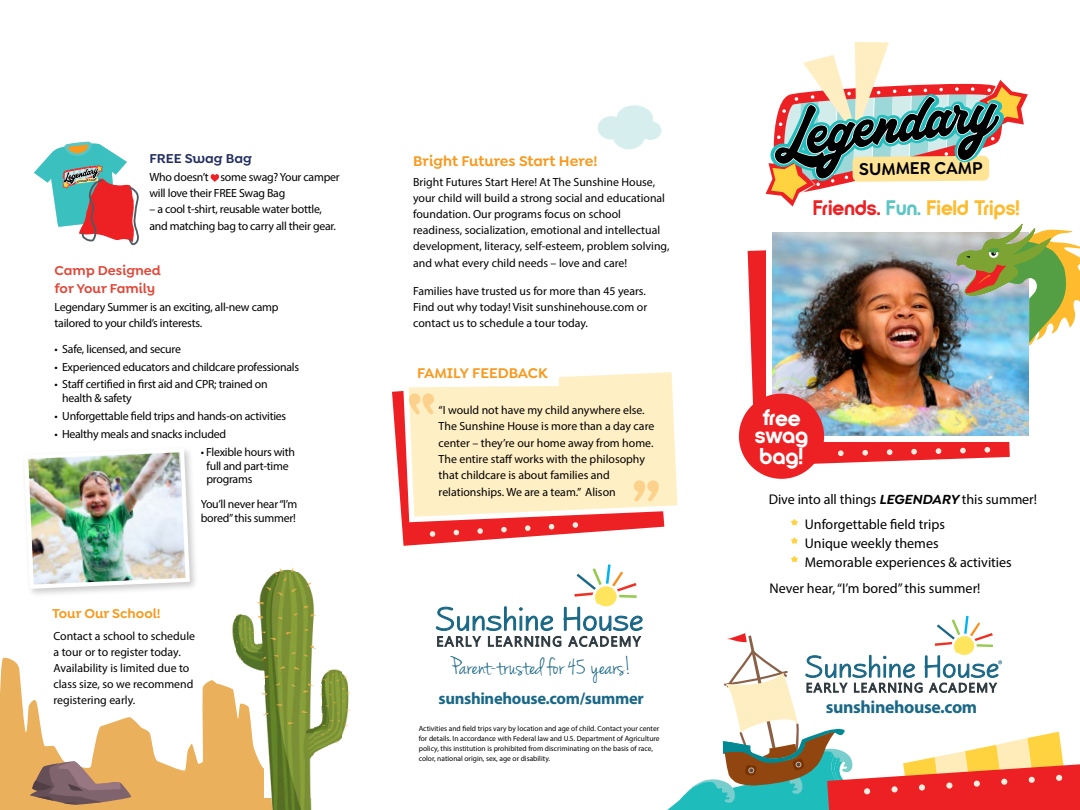
<style>
.page{position:relative;width:1080px;height:810px;background:#fff}
.page>*{position:absolute;margin:0;border:0;box-sizing:border-box;transform-origin:0 0}
.t1{font:600 69.5px "Goldplay Alt";color:#f8991d}
.t2{font:25.75px "Jenna Sue";color:#1a6887}
.t3{font:700 22.75px/17.4px "Nordique Pro";color:#fff;text-align:center}
.t4{font:700 21px "Nordique Pro";color:#fdbb2d}
.t5{font:600 18.12px "Goldplay";color:#000;scale:.94 1}
.t6{font:700 17.75px "Myriad Pro";letter-spacing:-.02em;color:#1a6887}
.t7{font:700 16.62px "Myriad Pro";letter-spacing:-.02em;color:#1a6887}
.t8{font:600 15px "Goldplay Alt";color:#f8991d}
.t9{font:14.12px/19.2px "Myriad Pro";color:#000}
.t10{font:600 13.75px/17.5px "Goldplay Alt";color:#df493a}
.t11{font:600 13.75px "Goldplay Alt";color:#f8991d}
.t12{font:600 13.75px "Goldplay Alt";color:#232f62}
.t13{font:11.88px/16.2px "Myriad Pro";letter-spacing:-.005em;color:#000}
.t14{font:7.5px/10px "Myriad Pro";color:#000}
.t15{font:600 2.88px "Goldplay";color:#000;scale:.94 1}
.s1{color:#ed2124}
.s2{color:#5bc5c5}
.s3{font-family:"Goldplay Alt";font-weight:600;font-style:italic}
</style>
<div class="page">
<svg style="left:598px;top:105px;width:63px;height:44px"></svg>
<svg style="left:392px;top:391px;width:272px;height:155px"></svg>
<svg style="left:549px;top:525px;width:6px;height:5px"></svg>
<svg style="left:501px;top:527px;width:6px;height:6px"></svg>
<svg style="left:525px;top:525px;width:6px;height:6px"></svg>
<svg style="left:477px;top:528px;width:6px;height:6px"></svg>
<svg style="left:453px;top:530px;width:6px;height:5px"></svg>
<svg style="left:430px;top:531px;width:6px;height:6px"></svg>
<svg style="left:572px;top:525px;width:6px;height:3px"></svg>
<svg style="left:0;top:657px;width:271px;height:153px"></svg>
<svg style="left:748px;top:250px;width:262px;height:214px;background:#ef4447"></svg>
<div style="left:766px;top:221px;width:279px;height:221px;background:#fff"></div>
<img style="left:772px;top:232px;width:257px;height:204px">
<svg style="left:738px;top:393px;width:87px;height:86px;background:#ec494b"></svg>
<svg style="left:435px;top:564px;width:208px;height:83px"></svg>
<div style="left:595px;top:587px;width:22px;height:19px;background:#ffe55e;border-radius:50%"></div>
<img style="left:949px;top:231px;width:131px;height:115px">
<svg style="left:791px;top:519px;width:7px;height:6px"></svg>
<svg style="left:791px;top:537px;width:7px;height:7px"></svg>
<svg style="left:791px;top:556px;width:7px;height:6px"></svg>
<svg style="left:766px;top:42px;width:262px;height:164px"></svg>
<svg style="left:960px;top:448px;width:6px;height:6px"></svg>
<svg style="left:911px;top:449px;width:6px;height:6px"></svg>
<svg style="left:936px;top:448px;width:6px;height:6px"></svg>
<svg style="left:887px;top:449px;width:6px;height:6px"></svg>
<svg style="left:862px;top:450px;width:6px;height:6px"></svg>
<svg style="left:838px;top:450px;width:6px;height:6px"></svg>
<svg style="left:984px;top:447px;width:6px;height:6px"></svg>
<svg style="left:400px;top:372px;width:278px;height:153px;background:#fde0bc"></svg>
<svg style="left:29px;top:760px;width:103px;height:45px;background:#aa8368"></svg>
<img style="left:271px;top:797px;width:41px;height:13px">
<img style="left:264px;top:572px;width:43px;height:225px">
<img style="left:307px;top:581px;width:7px;height:216px">
<img style="left:314px;top:713px;width:15px;height:41px">
<img style="left:329px;top:668px;width:14px;height:78px">
<img style="left:343px;top:674px;width:7px;height:61px">
<svg style="left:257px;top:713px;width:7px;height:7px"></svg>
<img style="left:321px;top:670px;width:8px;height:43px">
<img style="left:320px;top:684px;width:2px;height:22px">
<svg style="left:257px;top:691px;width:7px;height:8px"></svg>
<img style="left:257px;top:585px;width:7px;height:100px">
<img style="left:243px;top:614px;width:14px;height:56px">
<img style="left:235px;top:614px;width:8px;height:49px">
<img style="left:231px;top:614px;width:5px;height:42px">
<img style="left:275px;top:568px;width:22px;height:4px">
<svg style="left:667px;top:616px;width:413px;height:194px"></svg>
<svg style="left:211px;top:174px;width:8px;height:8px"></svg>
<svg style="left:34px;top:142px;width:105px;height:104px"></svg>
<div style="left:21px;top:445px;width:178px;height:153px;background:#000;opacity:.21"></div>
<img style="left:22px;top:446px;width:170px;height:145px">
<svg style="left:400px;top:372px;width:159px;height:15px"></svg>
<svg style="left:409px;top:393px;width:25px;height:22px"></svg>
<p class="t15" style="left:77px;top:180px;width:23px;rotate:-7deg">SUMMER CAMP</p>
<p class="t12" style="left:149px;top:150px;width:104px">FREE Swag Bag</p>
<p class="t13" style="left:149px;top:169px;width:192px">Who doesn’t some swag? Your camper will love their FREE Swag Bag</p>
<p class="t13" style="left:149px;top:201px;width:188px">– a cool t-shirt, reusable water bottle, and matching bag to carry all their gear.</p>
<p class="t10" style="left:55px;top:262px;width:108px">Camp Designed for Your Family</p>
<p class="t13" style="left:55px;top:298px;width:226px">Legendary Summer is an exciting, all-new camp tailored to your child’s interests.</p>
<p class="t13" style="left:55px;top:341px;width:128px">• Safe, licensed, and secure</p>
<p class="t13" style="left:55px;top:358px;width:246px">• Experienced educators and childcare professionals</p>
<p class="t13" style="left:62px;top:377px;width:207px;line-height:13.8px;text-indent:-8px">• Staff certified in first aid and CPR; trained on health &amp; safety</p>
<p class="t13" style="left:55px;top:408px;width:233px">• Unforgettable field trips and hands-on activities</p>
<p class="t13" style="left:55px;top:426px;width:173px">• Healthy meals and snacks included</p>
<p class="t13" style="left:206px;top:445px;width:90px;line-height:13.8px;text-indent:-6px">• Flexible hours with full and part-time programs</p>
<p class="t13" style="left:201px;top:497px;width:98px;line-height:13.8px">You’ll never hear “I’m bored” this summer!</p>
<p class="t11" style="left:52px;top:605px;width:110px">Tour Our School!</p>
<p class="t13" style="left:54px;top:627px;width:143px">Contact a school to schedule a tour or to register today.<br>Availability is limited due to class size, so we recommend registering early.</p>
<p class="t8" style="left:413px;top:151px;width:186px">Bright Futures Start Here!</p>
<p class="t13" style="left:413px;top:173px;width:258px">Bright Futures Start Here! At The Sunshine House, your child will build a strong social and educational foundation. Our programs focus on school readiness, socialization, emotional and intellectual development, literacy, self-esteem, problem solving, and what every child needs – love and care!</p>
<p class="t13" style="left:413px;top:283px;width:236px;text-align:justify">Families have trusted us for more than 45 years.<br>Find out why today! Visit sunshinehouse.com or contact us to schedule a tour today.</p>
<p class="t8" style="left:417px;top:364px;width:132px">FAMILY FEEDBACK</p>
<p class="t13" style="left:439px;top:402px;width:217px">“I would not have my child anywhere else.<br>The Sunshine House is more than a day care center – they’re our home away from home.<br>The entire staff works with the philosophy that childcare is about families and</p>
<p class="t13" style="left:439px;top:484px;width:179px">relationships. We are a team.” Alison</p>
<h1 class="t1" style="left:661px;top:519px;width:32px;rotate:-180deg">“</h1>
<h2 class="t2" style="left:451px;top:652px;width:182px">Parent-trusted for 45 years!</h2>
<h3 class="t7" style="left:439px;top:687px;width:207px">sunshinehouse.com/summer</h3>
<p class="t14" style="left:419px;top:724px;width:242px">Activities and field trips vary by location and age of child. Contact your center for details. In accordance with Federal law and U.S. Department of Agriculture policy, this institution is prohibited from discriminating on the basis of race, color, national origin, sex, age or disability.</p>
<h3 class="t5" style="left:859px;top:158px;width:133px;rotate:-1deg">SUMMER CAMP</h3>
<h3 class="t4" style="left:813px;top:196px;width:208px"><span class="s1">Friends.</span> <span class="s2">Fun.</span> Field Trips!</h3>
<h3 class="t3" style="left:755px;top:409px;width:55px;rotate:1deg">free swag</h3>
<h3 class="t3" style="left:760px;top:447px;width:45px;rotate:1deg">bag!</h3>
<p class="t9" style="left:769px;top:490px;width:270px">Dive into all things <span class="s3">LEGENDARY</span> this summer!</p>
<p class="t9" style="left:805px;top:514px;width:209px">Unforgettable field trips<br>Unique weekly themes<br>Memorable experiences &amp; activities</p>
<p class="t9" style="left:769px;top:579px;width:213px">Never hear, “I’m bored” this summer!</p>
<h3 class="t6" style="left:826px;top:695px;width:153px">sunshinehouse.com</h3>
</div>
